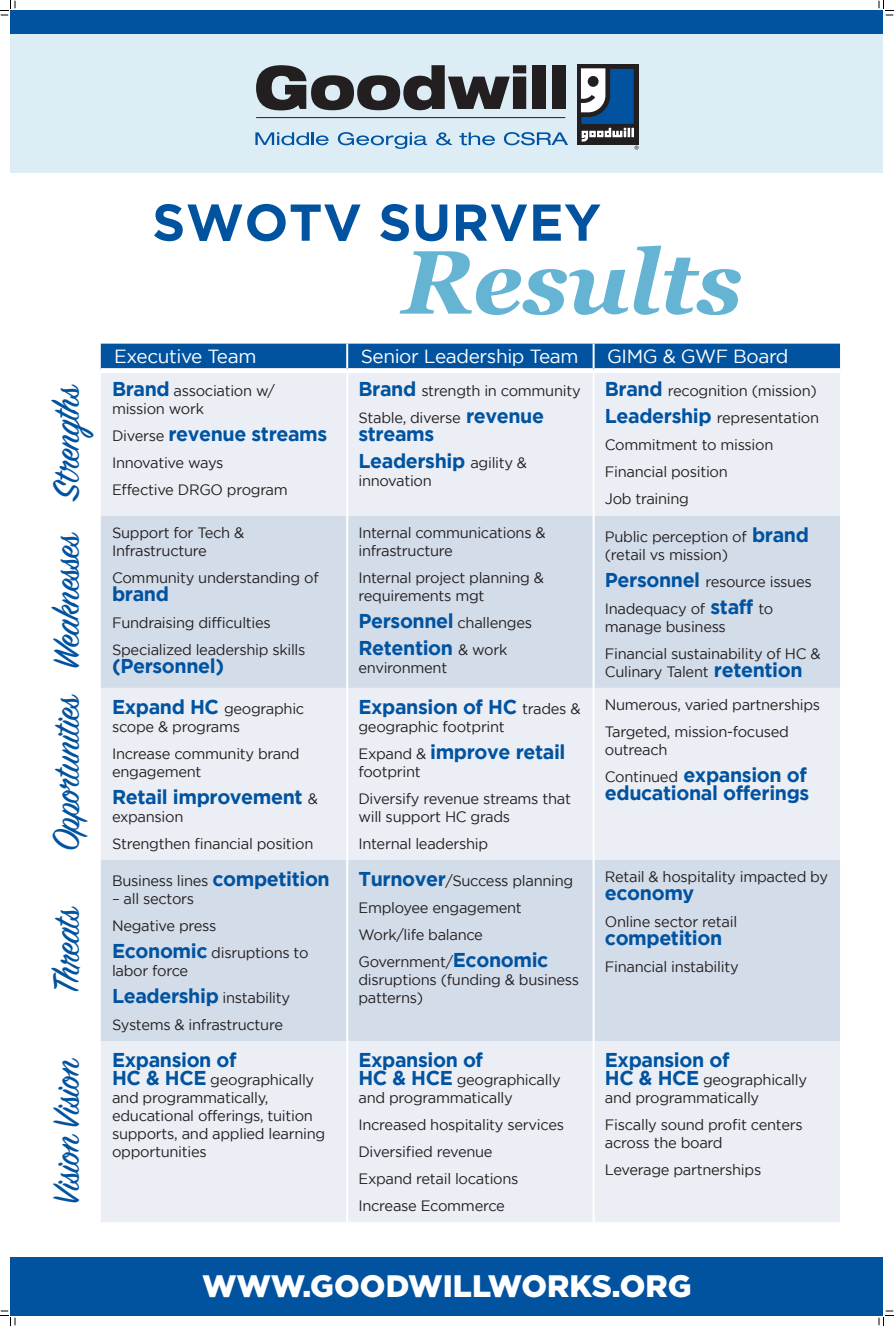
<style>
.page{position:relative;width:894px;height:1326px;background:#fff}
.page>*{position:absolute;margin:0;border:0;box-sizing:border-box;transform-origin:0 0}
.t1{font:italic 700 90px "Georgia";letter-spacing:-.01em;color:#65b4d4}
.t2{font:700 51.75px "Gotham";letter-spacing:.01em;color:#0153a0}
.t3{font:41px "Sign Painter House Script";color:#0153a0;scale:.96 1}
.t4{font:900 31px "Gotham";color:#fff}
.t5{font:700 20px/18px "Gotham";letter-spacing:-.02em;color:#0153a0}
.t6{font:19px "Gotham";letter-spacing:-.02em;color:#fff}
.t7{font:15px/18px "Gotham";letter-spacing:-.02em;color:#231f20}
.s1{font-weight:700;font-size:20px;color:#0153a0}
.s2{font-weight:400;font-size:15px;color:#231f20}
</style>
<div class="page">
<div style="left:10px;top:34px;width:874px;height:138px;background:#ddedf5"></div>
<div style="left:10px;top:10px;width:874px;height:24px;background:#0153a0"></div>
<div style="left:10px;top:1257px;width:874px;height:59px;background:#0153a0"></div>
<svg style="left:256px;top:65px;width:270px;height:45px"></svg>
<div style="left:533px;top:65px;width:13px;height:44px;background:#231f20"></div>
<div style="left:552px;top:65px;width:13px;height:44px;background:#231f20"></div>
<div style="left:577px;top:64px;width:61px;height:81px;background:#231f20"></div>
<svg style="left:581px;top:68px;width:58px;height:82px"></svg>
<svg style="left:255px;top:132px;width:74px;height:13px"></svg>
<svg style="left:338px;top:132px;width:89px;height:17px"></svg>
<svg style="left:436px;top:132px;width:17px;height:13px"></svg>
<svg style="left:459px;top:132px;width:36px;height:13px"></svg>
<svg style="left:504px;top:132px;width:64px;height:13px"></svg>
<hr style="left:256px;top:117px;width:309px;height:1px;background:#231f20">
<div style="left:101px;top:344px;width:739px;height:24px;background:#0153a0"></div>
<div style="left:101px;top:373px;width:739px;height:849px;background:#ebeff5"></div>
<svg style="left:101px;top:516px;width:739px;height:525px;background:#dae2ed"></svg>
<hr style="left:346px;top:344px;width:2px;height:24px;background:#fff">
<hr style="left:593px;top:344px;width:2px;height:24px;background:#fff">
<hr style="left:346px;top:373px;width:2px;height:143px;background:#fff">
<hr style="left:593px;top:373px;width:2px;height:143px;background:#fff">
<hr style="left:346px;top:516px;width:2px;height:172px;background:#fff">
<hr style="left:593px;top:516px;width:2px;height:172px;background:#fff">
<hr style="left:346px;top:688px;width:2px;height:172px;background:#fff">
<hr style="left:593px;top:688px;width:2px;height:172px;background:#fff">
<hr style="left:346px;top:860px;width:2px;height:181px;background:#fff">
<hr style="left:593px;top:860px;width:2px;height:181px;background:#fff">
<hr style="left:346px;top:1041px;width:2px;height:181px;background:#fff">
<hr style="left:593px;top:1041px;width:2px;height:181px;background:#fff">
<svg style="left:0;top:0;width:16px;height:16px"></svg>
<svg style="left:0;top:1311px;width:16px;height:15px"></svg>
<svg style="left:879px;top:0;width:15px;height:16px"></svg>
<svg style="left:879px;top:1311px;width:15px;height:15px"></svg>
<p class="t2" style="left:152px;top:192px;width:450px">SWOTV SURVEY</p>
<p class="t1" style="left:402px;top:215px;width:342px">Results</p>
<p class="t6" style="left:114px;top:346px;width:144px">Executive Team</p>
<p class="t6" style="left:361px;top:346px;width:219px">Senior Leadership Team</p>
<p class="t6" style="left:607px;top:346px;width:183px">GIMG &amp; GWF Board</p>
<p class="t3" style="left:41px;top:500px;width:122px;rotate:-90deg">Strengths</p>
<p class="t7" style="left:112px;top:382px;width:164px"><span class="s1">Brand</span> association w/ mission work</p>
<p class="t5" style="left:112px;top:425px;width:217px"><span class="s2">Diverse</span> revenue streams</p>
<p class="t7" style="left:112px;top:454px;width:113px">Innovative ways</p>
<p class="t7" style="left:112px;top:481px;width:177px">Effective DRGO program</p>
<p class="t3" style="left:41px;top:669px;width:145px;rotate:-90deg">Weaknesses</p>
<p class="t7" style="left:112px;top:523px;width:134px">Support for Tech &amp;<br>Infrastructure</p>
<p class="t7" style="left:112px;top:568px;width:208px">Community understanding of</p>
<p class="t5" style="left:112px;top:584px;width:58px">brand</p>
<p class="t7" style="left:112px;top:613px;width:160px">Fundraising difficulties</p>
<p class="t7" style="left:112px;top:640px;width:195px">Specialized leadership skills</p>
<p class="t5" style="left:112px;top:656px;width:114px">(Personnel)</p>
<p class="t3" style="left:41px;top:851px;width:165px;rotate:-90deg">Opportunities</p>
<p class="t7" style="left:112px;top:699px;width:194px"><span class="s1">Expand HC</span> geographic scope &amp; programs</p>
<p class="t7" style="left:112px;top:744px;width:189px">Increase community brand engagement</p>
<p class="t5" style="left:112px;top:787px;width:208px">Retail improvement <span class="s2">&amp;</span></p>
<p class="t7" style="left:112px;top:807px;width:73px">expansion</p>
<p class="t7" style="left:112px;top:834px;width:203px">Strengthen financial position</p>
<p class="t3" style="left:41px;top:993px;width:92px;rotate:-90deg">Threats</p>
<p class="t7" style="left:112px;top:871px;width:219px">Business lines <span class="s1">competition</span></p>
<p class="t7" style="left:112px;top:889px;width:84px">– all sectors</p>
<p class="t7" style="left:112px;top:916px;width:106px">Negative press</p>
<p class="t7" style="left:112px;top:943px;width:198px"><span class="s1">Economic</span> disruptions to labor force</p>
<p class="t7" style="left:112px;top:988px;width:180px"><span class="s1">Leadership</span> instability</p>
<p class="t7" style="left:112px;top:1015px;width:173px">Systems &amp; infrastructure</p>
<p class="t3" style="left:41px;top:1204px;width:153px;rotate:-90deg">Vision Vision</p>
<p class="t5" style="left:112px;top:1050px;width:126px">Expansion of</p>
<p class="t7" style="left:112px;top:1070px;width:215px"><span class="s1">HC &amp; HCE</span> geographically and programmatically, educational offerings, tuition supports, and applied learning opportunities</p>
<p class="t7" style="left:358px;top:382px;width:224px"><span class="s1">Brand</span> strength in community</p>
<p class="t7" style="left:358px;top:409px;width:187px">Stable, diverse <span class="s1">revenue</span></p>
<p class="t5" style="left:358px;top:425px;width:77px">streams</p>
<p class="t5" style="left:358px;top:452px;width:170px">Leadership <span class="s2">agility &amp;</span></p>
<p class="t7" style="left:358px;top:472px;width:75px">innovation</p>
<p class="t7" style="left:358px;top:523px;width:189px">Internal communications &amp; infrastructure</p>
<p class="t7" style="left:358px;top:568px;width:187px">Internal project planning &amp; requirements mgt</p>
<p class="t7" style="left:358px;top:613px;width:175px"><span class="s1">Personnel</span> challenges</p>
<p class="t5" style="left:358px;top:638px;width:151px">Retention <span class="s2">&amp; work</span></p>
<p class="t7" style="left:358px;top:658px;width:90px">environment</p>
<p class="t5" style="left:358px;top:697px;width:224px">Expansion of HC <span class="s2">trades &amp;</span></p>
<p class="t7" style="left:358px;top:717px;width:148px">geographic footprint</p>
<p class="t5" style="left:358px;top:742px;width:209px"><span class="s2">Expand &amp;</span> improve retail</p>
<p class="t7" style="left:358px;top:762px;width:64px">footprint</p>
<p class="t7" style="left:358px;top:789px;width:214px">Diversify revenue streams that will support HC grads</p>
<p class="t7" style="left:358px;top:834px;width:131px">Internal leadership</p>
<p class="t7" style="left:358px;top:871px;width:216px"><span class="s1">Turnover</span>/Success planning</p>
<p class="t7" style="left:358px;top:898px;width:165px">Employee engagement</p>
<p class="t7" style="left:358px;top:925px;width:126px">Work/life balance</p>
<p class="t7" style="left:358px;top:952px;width:222px">Government/<span class="s1">Economic </span>disruptions (funding &amp; business patterns)</p>
<p class="t5" style="left:358px;top:1050px;width:126px">Expansion of</p>
<p class="t7" style="left:358px;top:1070px;width:204px"><span class="s1">HC &amp; HCE</span> geographically and programmatically</p>
<p class="t7" style="left:358px;top:1115px;width:207px">Increased hospitality services</p>
<p class="t7" style="left:358px;top:1142px;width:136px">Diversified revenue</p>
<p class="t7" style="left:358px;top:1169px;width:162px">Expand retail locations</p>
<p class="t7" style="left:358px;top:1196px;width:148px">Increase Ecommerce</p>
<p class="t7" style="left:605px;top:382px;width:214px"><span class="s1">Brand</span> recognition (mission)</p>
<p class="t7" style="left:605px;top:409px;width:216px"><span class="s1">Leadership</span> representation</p>
<p class="t7" style="left:605px;top:436px;width:170px">Commitment to mission</p>
<p class="t7" style="left:605px;top:463px;width:124px">Financial position</p>
<p class="t7" style="left:605px;top:490px;width:86px">Job training</p>
<p class="t7" style="left:605px;top:527px;width:206px">Public perception of <span class="s1">brand </span>(retail vs mission)</p>
<p class="t7" style="left:605px;top:572px;width:208px"><span class="s1">Personnel</span> resource issues</p>
<p class="t7" style="left:605px;top:599px;width:170px">Inadequacy of <span class="s1">staff</span> to manage business</p>
<p class="t7" style="left:605px;top:644px;width:217px">Financial sustainability of HC &amp;<br>Culinary Talent <span class="s1">retention</span></p>
<p class="t7" style="left:605px;top:696px;width:217px">Numerous, varied partnerships</p>
<p class="t7" style="left:605px;top:723px;width:186px">Targeted, mission-focused outreach</p>
<p class="t5" style="left:605px;top:765px;width:206px"><span class="s2">Continued</span> expansion of educational offerings</p>
<p class="t7" style="left:605px;top:868px;width:225px">Retail &amp; hospitality impacted by</p>
<p class="t5" style="left:605px;top:884px;width:91px">economy</p>
<p class="t7" style="left:605px;top:913px;width:134px">Online sector retail</p>
<p class="t5" style="left:605px;top:929px;width:119px">competition</p>
<p class="t7" style="left:605px;top:958px;width:135px">Financial instability</p>
<p class="t5" style="left:605px;top:1050px;width:126px">Expansion of</p>
<p class="t7" style="left:605px;top:1070px;width:204px"><span class="s1">HC &amp; HCE</span> geographically and programmatically</p>
<p class="t7" style="left:605px;top:1115px;width:199px">Fiscally sound profit centers across the board</p>
<p class="t7" style="left:605px;top:1160px;width:158px">Leverage partnerships</p>
<p class="t4" style="left:202px;top:1268px;width:491px">WWW.GOODWILLWORKS.ORG</p>
</div>
